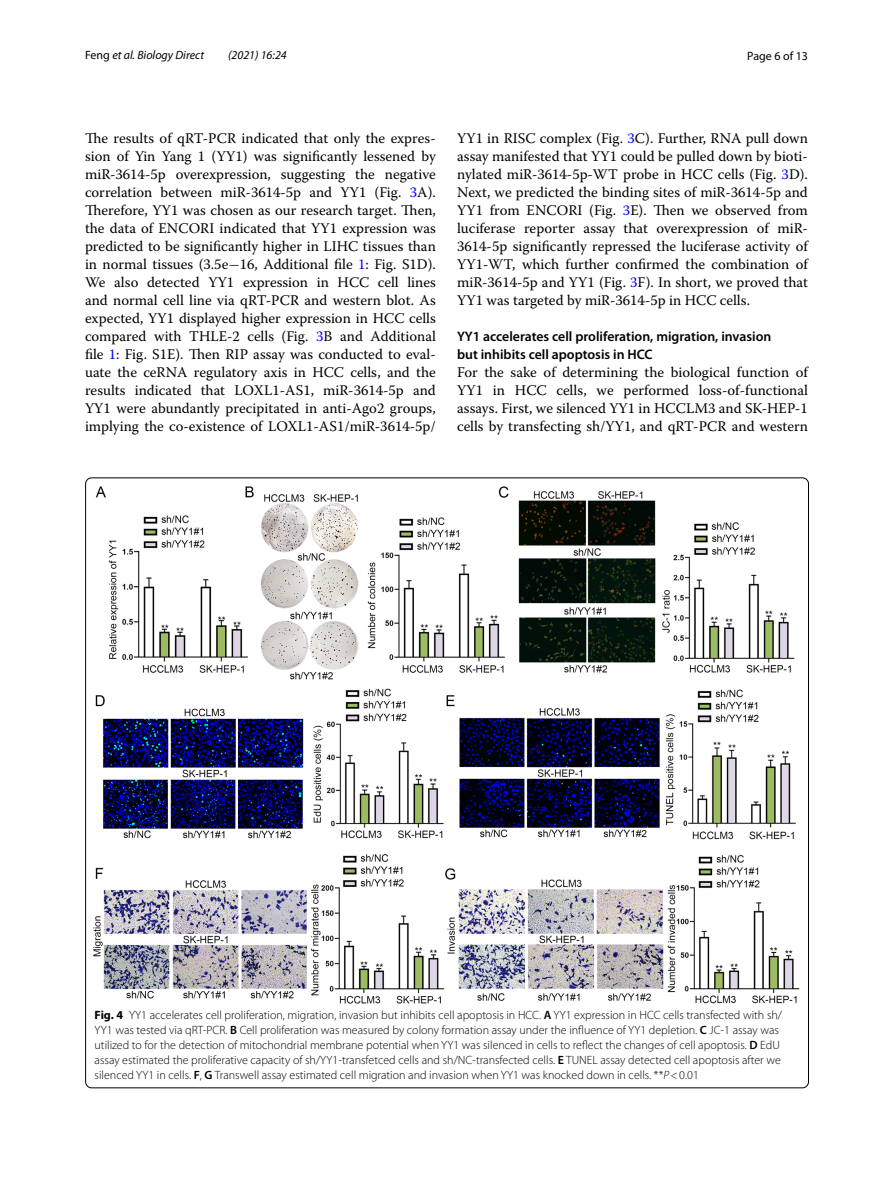
<style>
.page{position:relative;width:893px;height:1187px;background:#fff}
.page>*{position:absolute;margin:0;border:0;box-sizing:border-box;transform-origin:0 0}
.t1{font:14.7px/18px "Warnock Pro";color:#000;text-align:justify}
.t2{font:600 13.8px/18px "Myriad Pro";color:#000}
.t3{font:300 12px/15px "Myriad Pro";color:#000}
.t4{font:italic 12px "Myriad Pro";color:#000}
.t5{font:12px "Myriad Pro";color:#000}
.s1{font-style:normal}
.s2{color:#00f}
.s3{font-family:"MTSY"}
.s4{font-weight:700}
.s5{font-weight:600}
.s6{font-style:italic}
</style>
<div class="page">
<img style="left:94px;top:487px;width:706px;height:516px">
<p class="t4" style="left:85px;top:48px;width:121px"><span class="s1">Feng</span> et al. Biology Direct</p>
<p class="t4" style="left:228px;top:48px;width:60px">(2021) 16:24</p>
<p class="t5" style="left:747px;top:48px;width:62px">Page 6 of 13</p>
<p class="t1" style="left:85px;top:128px;width:352px">The results of qRT-PCR indicated that only the expres&shy;sion of Yin Yang 1 (YY1) was significantly lessened by miR-3614-5p overexpression, suggesting the negative correlation between miR-3614-5p and YY1 (Fig. <span class="s2">3</span>A).<br>Therefore, YY1 was chosen as our research target. Then, the data of ENCORI indicated that YY1 expression was predicted to be significantly higher in LIHC tissues than in normal tissues (3.5e<span class="s3">−</span>16, Additional file <span class="s2">1</span>: Fig. S1D).<br>We also detected YY1 expression in HCC cell lines and normal cell line via qRT-PCR and western blot. As expected, YY1 displayed higher expression in HCC cells compared with THLE-2 cells (Fig. <span class="s2">3</span>B and Additional file <span class="s2">1</span>: Fig. S1E). Then RIP assay was conducted to eval&shy;uate the ceRNA regulatory axis in HCC cells, and the results indicated that LOXL1-AS1, miR-3614-5p and YY1 were abundantly precipitated in anti-Ago2 groups, implying the co-existence of LOXL1-AS1/miR-3614-5p/</p>
<p class="t1" style="left:457px;top:128px;width:352px">YY1 in RISC complex (Fig. <span class="s2">3</span>C). Further, RNA pull down assay manifested that YY1 could be pulled down by bioti&shy;nylated miR-3614-5p-WT probe in HCC cells (Fig. <span class="s2">3</span>D).<br>Next, we predicted the binding sites of miR-3614-5p and YY1 from ENCORI (Fig. <span class="s2">3</span>E). Then we observed from luciferase reporter assay that overexpression of miR-3614-5p significantly repressed the luciferase activity of YY1-WT, which further confirmed the combination of miR-3614-5p and YY1 (Fig. <span class="s2">3</span>F). In short, we proved that YY1 was targeted by miR-3614-5p in HCC cells.</p>
<p class="t2" style="left:457px;top:327px;width:316px">YY1 accelerates cell proliferation, migration, invasion but inhibits cell apoptosis in HCC</p>
<p class="t1" style="left:457px;top:362px;width:352px">For the sake of determining the biological function of YY1 in HCC cells, we performed loss-of-functional assays. First, we silenced YY1 in HCCLM3 and SK-HEP-1 cells by transfecting sh/YY1, and qRT-PCR and western</p>
<p class="t3" style="left:95px;top:1007px;width:689px"><span class="s4">Fig. 4</span> YY1 accelerates cell proliferation, migration, invasion but inhibits cell apoptosis in HCC. <span class="s5">A</span> YY1 expression in HCC cells transfected with sh/ YY1 was tested via qRT-PCR. <span class="s5">B</span> Cell proliferation was measured by colony formation assay under the influence of YY1 depletion. <span class="s5">C</span> JC-1 assay was utilized to for the detection of mitochondrial membrane potential when YY1 was silenced in cells to reflect the changes of cell apoptosis. <span class="s5">D</span> EdU assay estimated the proliferative capacity of sh/YY1-transfetced cells and sh/NC-transfected cells. <span class="s5">E</span> TUNEL assay detected cell apoptosis after we silenced YY1 in cells. <span class="s5">F</span>, <span class="s5">G</span> Transwell assay estimated cell migration and invasion when YY1 was knocked down in cells. **<span class="s6">P</span>&lt;0.01</p>
</div>
